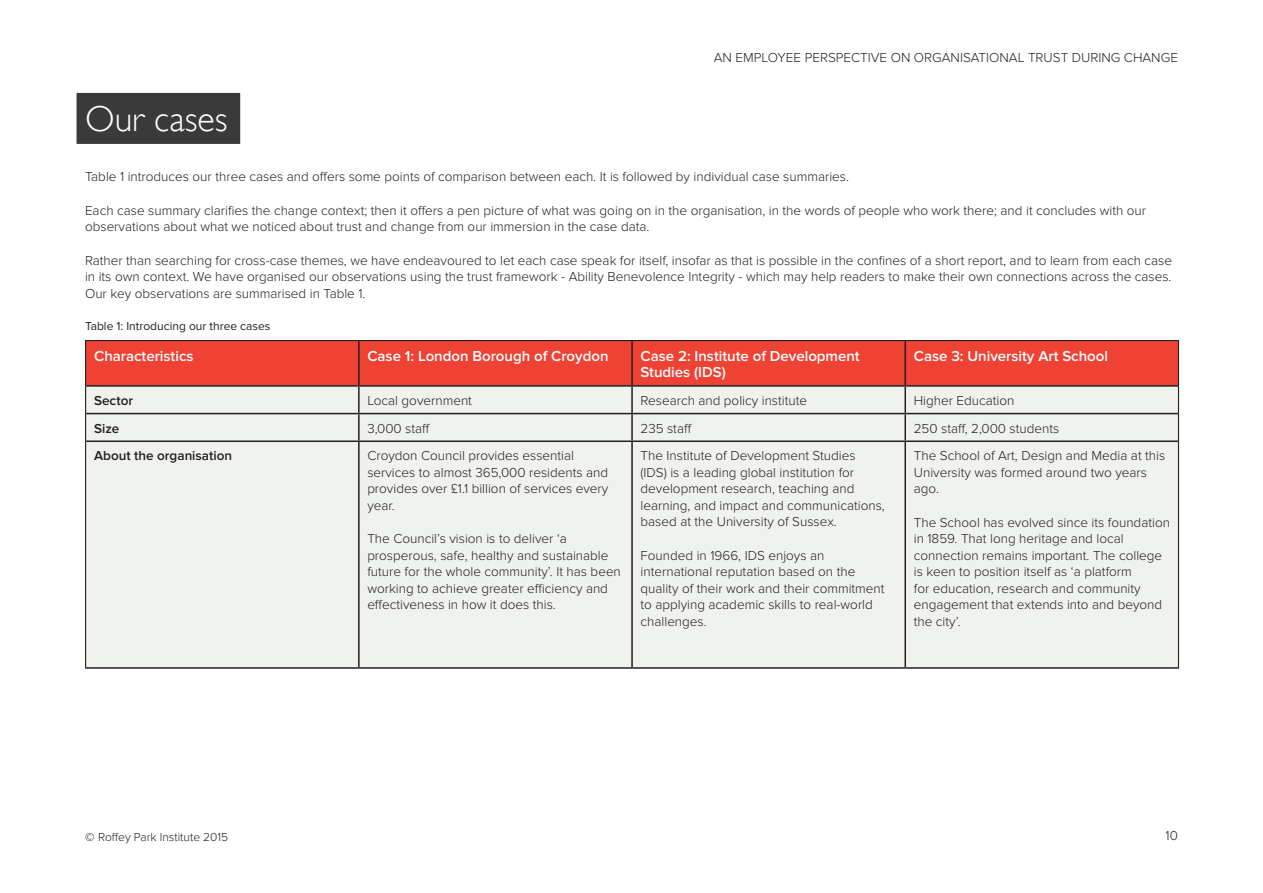
<style>
.page{position:relative;width:1263px;height:893px;background:#fff}
.page>*{position:absolute;margin:0;border:0;box-sizing:border-box;transform-origin:0 0}
.Page_Heading{font:300 36px "Gill Sans";color:#fff}
.Table_header{font:600 15px/16.5px "Proxima Nova";color:#fff}
.t1{font:300 13.5px/16.5px "Proxima Nova";color:#231f20}
.t2{font:600 13.5px "Proxima Nova";color:#231f20}
.t3{font:12px "Proxima Nova";color:#231f20}
.t4{font:300 12px "Proxima Nova";color:#231f20}
.s1{font-weight:600}
</style>
<div class="page">
<div style="left:77px;top:93px;width:163px;height:51px;background:#393a39"></div>
<div style="left:86px;top:341px;width:1092px;height:44px;background:#ee4234"></div>
<div style="left:86px;top:387px;width:1092px;height:280px;background:#eff2ed"></div>
<hr style="left:85px;top:340px;width:274px;height:1px;background:#231f20">
<hr style="left:85px;top:341px;width:1px;height:45px;background:#231f20">
<hr style="left:359px;top:340px;width:273px;height:1px;background:#231f20">
<hr style="left:632px;top:340px;width:273px;height:1px;background:#231f20">
<hr style="left:905px;top:340px;width:274px;height:1px;background:#231f20">
<hr style="left:1178px;top:341px;width:1px;height:45px;background:#231f20">
<svg style="left:85px;top:386px;width:1px;height:55px"></svg>
<svg style="left:1178px;top:386px;width:1px;height:55px"></svg>
<hr style="left:85px;top:441px;width:1px;height:226px;background:#231f20">
<hr style="left:1178px;top:441px;width:1px;height:226px;background:#231f20">
<hr style="left:358px;top:341px;width:2px;height:44px;background:#231f20">
<hr style="left:631px;top:341px;width:2px;height:44px;background:#231f20">
<hr style="left:904px;top:341px;width:2px;height:44px;background:#231f20">
<hr style="left:86px;top:385px;width:273px;height:2px;background:#231f20">
<hr style="left:359px;top:385px;width:273px;height:2px;background:#231f20">
<hr style="left:358px;top:387px;width:2px;height:26px;background:#231f20">
<hr style="left:632px;top:385px;width:273px;height:2px;background:#231f20">
<hr style="left:631px;top:387px;width:2px;height:26px;background:#231f20">
<hr style="left:905px;top:385px;width:273px;height:2px;background:#231f20">
<hr style="left:904px;top:387px;width:2px;height:26px;background:#231f20">
<hr style="left:86px;top:413px;width:273px;height:1px;background:#231f20">
<hr style="left:359px;top:413px;width:273px;height:1px;background:#231f20">
<hr style="left:358px;top:414px;width:2px;height:26px;background:#231f20">
<hr style="left:632px;top:413px;width:273px;height:1px;background:#231f20">
<hr style="left:631px;top:414px;width:2px;height:26px;background:#231f20">
<hr style="left:905px;top:413px;width:273px;height:1px;background:#231f20">
<hr style="left:904px;top:414px;width:2px;height:26px;background:#231f20">
<hr style="left:86px;top:440px;width:273px;height:2px;background:#231f20">
<hr style="left:359px;top:440px;width:273px;height:2px;background:#231f20">
<hr style="left:358px;top:442px;width:2px;height:225px;background:#231f20">
<hr style="left:632px;top:440px;width:273px;height:2px;background:#231f20">
<hr style="left:631px;top:442px;width:2px;height:225px;background:#231f20">
<hr style="left:905px;top:440px;width:273px;height:2px;background:#231f20">
<hr style="left:904px;top:442px;width:2px;height:225px;background:#231f20">
<hr style="left:85px;top:667px;width:274px;height:2px;background:#231f20">
<hr style="left:359px;top:667px;width:273px;height:2px;background:#231f20">
<hr style="left:632px;top:667px;width:273px;height:2px;background:#231f20">
<hr style="left:905px;top:667px;width:274px;height:2px;background:#231f20">
<p class="Page_Heading" style="left:85px;top:98px;width:144px">Our cases</p>
<p class="t1" style="left:714px;top:49px;width:466px">AN EMPLOYEE PERSPECTIVE ON ORGANISATIONAL TRUST DURING CHANGE</p>
<p class="t1" style="left:85px;top:169px;width:765px">Table 1 introduces our three cases and offers some points of comparison between each. It is followed by individual case summaries.</p>
<p class="t1" style="left:85px;top:202px;width:1063px">Each case summary clarifies the change context; then it offers a pen picture of what was going on in the organisation, in the words of people who work there; and it concludes with our observations about what we noticed about trust and change from our immersion in the case data.</p>
<p class="t1" style="left:85px;top:252px;width:1088px;text-align:justify">Rather than searching for cross-case themes, we have endeavoured to let each case speak for itself, insofar as that is possible in the confines of a short report, and to learn from each case in its own context. We have organised our observations using the trust framework - Ability Benevolence Integrity - which may help readers to make their own connections across the cases.<br>Our key observations are summarised in Table 1.</p>
<p class="t3" style="left:85px;top:319px;width:187px">Table 1: Introducing our three cases</p>
<p class="Table_header" style="left:94px;top:348px;width:101px">Characteristics</p>
<p class="Table_header" style="left:367px;top:348px;width:243px">Case 1: London Borough of Croydon</p>
<p class="Table_header" style="left:640px;top:348px;width:221px">Case 2: Institute of Development<br>Studies (IDS)</p>
<p class="Table_header" style="left:914px;top:348px;width:196px">Case 3: University Art School</p>
<p class="t2" style="left:94px;top:393px;width:40px">Sector</p>
<p class="t1" style="left:367px;top:392px;width:106px">Local government</p>
<p class="t1" style="left:640px;top:392px;width:168px">Research and policy institute</p>
<p class="t1" style="left:914px;top:392px;width:102px">Higher Education</p>
<p class="t2" style="left:94px;top:420px;width:27px">Size</p>
<p class="t1" style="left:367px;top:420px;width:64px">3,000 staff</p>
<p class="t1" style="left:640px;top:420px;width:53px">235 staff</p>
<p class="t1" style="left:914px;top:420px;width:147px">250 staff, 2,000 students</p>
<p class="t2" style="left:94px;top:448px;width:140px">About the organisation</p>
<p class="t1" style="left:367px;top:448px;width:243px">Croydon Council provides essential services to almost 365,000 residents and provides over £1.1 billion of services every year.</p>
<p class="t1" style="left:367px;top:531px;width:255px">The Council’s vision is to deliver ‘a prosperous, safe, healthy and sustainable future for the whole community’. It has been working to achieve greater efficiency and effectiveness in how it does this.</p>
<p class="t1" style="left:640px;top:448px;width:246px">The Institute of Development Studies (IDS) is a leading global institution for development research, teaching and learning, and impact and communications, based at the University of Sussex.</p>
<p class="t1" style="left:640px;top:547px;width:246px">Founded in 1966, IDS enjoys an international reputation based on the quality of their work and their commitment to applying academic skills to real-world challenges.</p>
<p class="t1" style="left:914px;top:448px;width:253px">The School of Art, Design and Media at this<br>University was formed around two years ago.</p>
<p class="t1" style="left:914px;top:514px;width:258px">The School has evolved since its foundation in 1859. That long heritage and local connection remains important. The college is keen to position itself as ‘a platform<br>for education, research and community engagement that extends into and beyond the city’.</p>
<p class="t4" style="left:85px;top:830px;width:145px"><span class="s1">©</span> Roffey Park Institute 2015</p>
<p class="t1" style="left:1165px;top:828px;width:14px">10</p>
</div>
